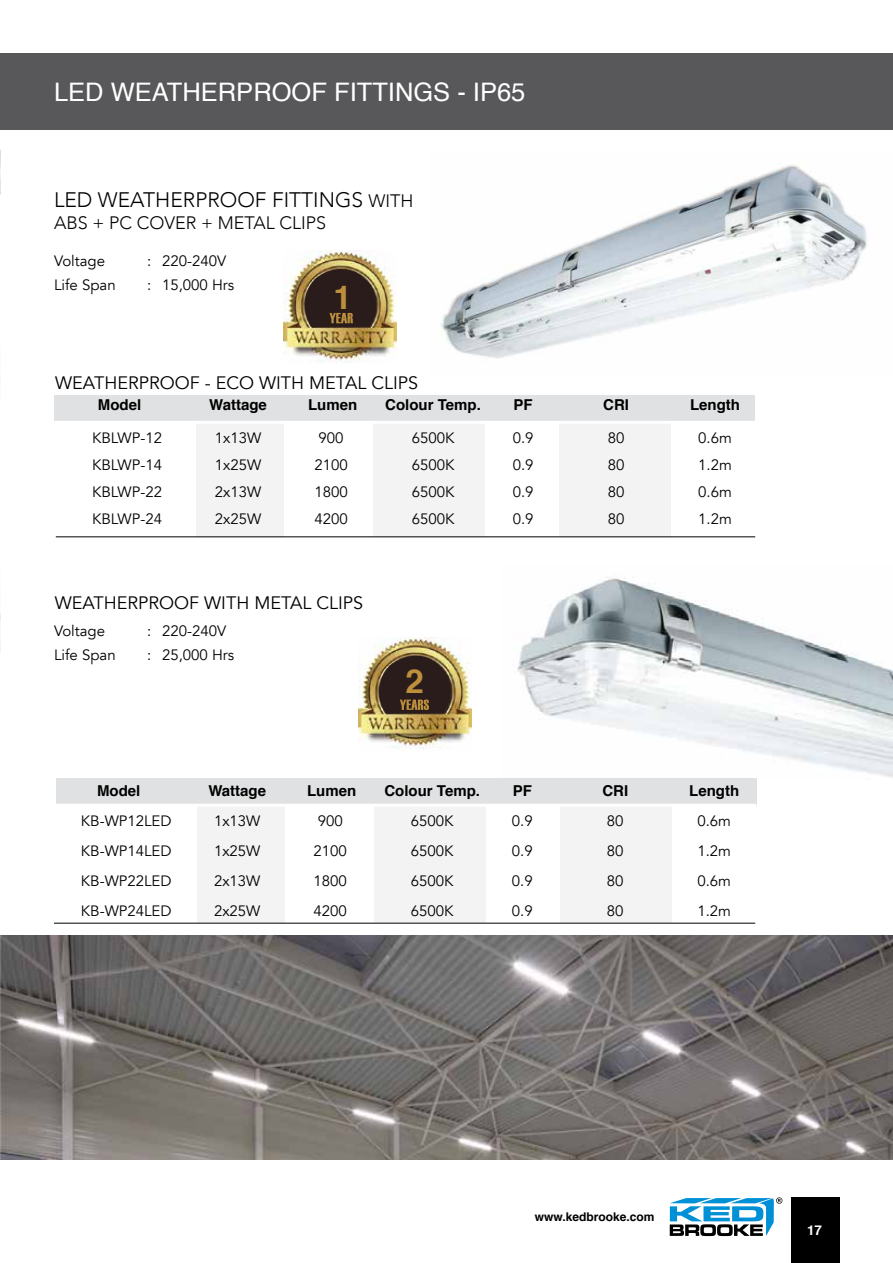
<style>
.page{position:relative;width:893px;height:1263px;background:#fff}
.page>*{position:absolute;margin:0;border:0;box-sizing:border-box;transform-origin:0 0}
.t1{font:700 33px "Helvetica";color:#bb8f3b}
.t2{font:25.5px "Helvetica";color:#fff}
.t3{font:300 21px "Avenir";color:#000}
.t4{font:18px "Avenir";color:#000}
.t5{font:300 18px "Avenir";color:#000}
.t6{font:15px "Avenir";color:#000}
.t7{font:700 15px "Helvetica";color:#000}
.t8{font:700 13.5px "Helvetica";color:#fff}
.t9{font:700 12px "Helvetica";color:#000}
.s1{font-size:18px}
</style>
<div class="page">
<div style="left:791px;top:1197px;width:49px;height:66px;background:#000"></div>
<svg style="left:670px;top:1197px;width:112px;height:39px"></svg>
<div style="left:0;top:53px;width:893px;height:77px;background:#58585a"></div>
<img style="left:358px;top:637px;width:113px;height:112px">
<img style="left:369px;top:646px;width:95px;height:67px">
<img style="left:0;top:614px;width:1px;height:38px">
<img style="left:517px;top:577px;width:376px;height:203px">
<img style="left:441px;top:163px;width:426px;height:195px">
<div style="left:55px;top:395px;width:700px;height:27px;background:#e0e1e2"></div>
<div style="left:56px;top:778px;width:700px;height:27px;background:#e0e1e2"></div>
<div style="left:196px;top:422px;width:88px;height:115px;background:#f3f3f3"></div>
<div style="left:197px;top:804px;width:88px;height:119px;background:#f3f3f3"></div>
<div style="left:373px;top:422px;width:111px;height:115px;background:#f3f3f3"></div>
<div style="left:374px;top:804px;width:111px;height:119px;background:#f3f3f3"></div>
<div style="left:559px;top:422px;width:112px;height:115px;background:#f3f3f3"></div>
<div style="left:561px;top:804px;width:111px;height:119px;background:#f3f3f3"></div>
<hr style="left:54px;top:421px;width:701px;height:3px;background:#fff">
<hr style="left:55px;top:804px;width:701px;height:3px;background:#fff">
<img style="left:0;top:935px;width:893px;height:225px">
<img style="left:284px;top:251px;width:112px;height:112px">
<img style="left:294px;top:259px;width:95px;height:68px">
<hr style="left:56px;top:536px;width:699px;height:1px;background:#000">
<hr style="left:54px;top:923px;width:701px;height:1px;background:#000">
<img style="left:0;top:149px;width:1px;height:46px">
<h2 class="t2" style="left:54px;top:73px;width:473px">LED WEATHERPROOF FITTINGS - IP65</h2>
<h3 class="t3" style="left:54px;top:187px;width:361px">LED WEATHERPROOF FITTINGS <span class="s1">WITH</span></h3>
<p class="t5" style="left:54px;top:212px;width:274px">ABS + PC COVER + METAL CLIPS</p>
<p class="t6" style="left:54px;top:252px;width:53px">Voltage</p>
<p class="t6" style="left:147px;top:252px;width:81px">: 220-240V</p>
<p class="t6" style="left:54px;top:276px;width:63px">Life Span</p>
<p class="t6" style="left:147px;top:276px;width:89px">: 15,000 Hrs</p>
<h1 class="t1" style="left:333px;top:271px;width:20px">1</h1>
<p class="t4" style="left:55px;top:372px;width:364px">WEATHERPROOF - ECO WITH METAL CLIPS</p>
<p class="t7" style="left:98px;top:393px;width:45px">Model</p>
<p class="t7" style="left:209px;top:393px;width:59px">Wattage</p>
<p class="t7" style="left:308px;top:393px;width:51px">Lumen</p>
<p class="t7" style="left:385px;top:393px;width:97px">Colour Temp.</p>
<p class="t7" style="left:513px;top:393px;width:21px">PF</p>
<p class="t7" style="left:603px;top:393px;width:27px">CRI</p>
<p class="t7" style="left:690px;top:393px;width:51px">Length</p>
<p class="t6" style="left:92px;top:429px;width:72px">KBLWP-12</p>
<p class="t6" style="left:215px;top:429px;width:48px">1x13W</p>
<p class="t6" style="left:319px;top:429px;width:27px">900</p>
<p class="t6" style="left:412px;top:429px;width:44px">6500K</p>
<p class="t6" style="left:513px;top:429px;width:22px">0.9</p>
<p class="t6" style="left:608px;top:429px;width:18px">80</p>
<p class="t6" style="left:698px;top:429px;width:35px">0.6m</p>
<p class="t6" style="left:92px;top:456px;width:72px">KBLWP-14</p>
<p class="t6" style="left:215px;top:456px;width:48px">1x25W</p>
<p class="t6" style="left:314px;top:456px;width:35px">2100</p>
<p class="t6" style="left:412px;top:456px;width:44px">6500K</p>
<p class="t6" style="left:513px;top:456px;width:22px">0.9</p>
<p class="t6" style="left:608px;top:456px;width:18px">80</p>
<p class="t6" style="left:698px;top:456px;width:35px">1.2m</p>
<p class="t6" style="left:92px;top:483px;width:72px">KBLWP-22</p>
<p class="t6" style="left:215px;top:483px;width:48px">2x13W</p>
<p class="t6" style="left:314px;top:483px;width:35px">1800</p>
<p class="t6" style="left:412px;top:483px;width:44px">6500K</p>
<p class="t6" style="left:513px;top:483px;width:22px">0.9</p>
<p class="t6" style="left:608px;top:483px;width:18px">80</p>
<p class="t6" style="left:698px;top:483px;width:35px">0.6m</p>
<p class="t6" style="left:92px;top:510px;width:72px">KBLWP-24</p>
<p class="t6" style="left:215px;top:510px;width:48px">2x25W</p>
<p class="t6" style="left:314px;top:510px;width:35px">4200</p>
<p class="t6" style="left:412px;top:510px;width:44px">6500K</p>
<p class="t6" style="left:513px;top:510px;width:22px">0.9</p>
<p class="t6" style="left:608px;top:510px;width:18px">80</p>
<p class="t6" style="left:698px;top:510px;width:35px">1.2m</p>
<p class="t4" style="left:55px;top:592px;width:310px">WEATHERPROOF WITH METAL CLIPS</p>
<p class="t6" style="left:54px;top:622px;width:53px">Voltage</p>
<p class="t6" style="left:147px;top:622px;width:81px">: 220-240V</p>
<p class="t6" style="left:54px;top:646px;width:63px">Life Span</p>
<p class="t6" style="left:147px;top:646px;width:89px">: 25,000 Hrs</p>
<h1 class="t1" style="left:405px;top:655px;width:20px">2</h1>
<p class="t7" style="left:97px;top:778px;width:45px">Model</p>
<p class="t7" style="left:208px;top:778px;width:59px">Wattage</p>
<p class="t7" style="left:307px;top:778px;width:51px">Lumen</p>
<p class="t7" style="left:384px;top:778px;width:97px">Colour Temp.</p>
<p class="t7" style="left:513px;top:778px;width:21px">PF</p>
<p class="t7" style="left:602px;top:778px;width:27px">CRI</p>
<p class="t7" style="left:689px;top:778px;width:51px">Length</p>
<p class="t6" style="left:81px;top:811px;width:92px">KB-WP12LED</p>
<p class="t6" style="left:214px;top:811px;width:48px">1x13W</p>
<p class="t6" style="left:318px;top:811px;width:27px">900</p>
<p class="t6" style="left:411px;top:811px;width:44px">6500K</p>
<p class="t6" style="left:512px;top:811px;width:22px">0.9</p>
<p class="t6" style="left:607px;top:811px;width:18px">80</p>
<p class="t6" style="left:697px;top:811px;width:35px">0.6m</p>
<p class="t6" style="left:81px;top:841px;width:92px">KB-WP14LED</p>
<p class="t6" style="left:214px;top:841px;width:48px">1x25W</p>
<p class="t6" style="left:314px;top:841px;width:35px">2100</p>
<p class="t6" style="left:411px;top:841px;width:44px">6500K</p>
<p class="t6" style="left:512px;top:841px;width:22px">0.9</p>
<p class="t6" style="left:607px;top:841px;width:18px">80</p>
<p class="t6" style="left:697px;top:841px;width:35px">1.2m</p>
<p class="t6" style="left:81px;top:871px;width:92px">KB-WP22LED</p>
<p class="t6" style="left:214px;top:871px;width:48px">2x13W</p>
<p class="t6" style="left:314px;top:871px;width:35px">1800</p>
<p class="t6" style="left:411px;top:871px;width:44px">6500K</p>
<p class="t6" style="left:512px;top:871px;width:22px">0.9</p>
<p class="t6" style="left:607px;top:871px;width:18px">80</p>
<p class="t6" style="left:697px;top:871px;width:35px">0.6m</p>
<p class="t6" style="left:81px;top:901px;width:92px">KB-WP24LED</p>
<p class="t6" style="left:214px;top:901px;width:48px">2x25W</p>
<p class="t6" style="left:314px;top:901px;width:35px">4200</p>
<p class="t6" style="left:411px;top:901px;width:44px">6500K</p>
<p class="t6" style="left:512px;top:901px;width:22px">0.9</p>
<p class="t6" style="left:607px;top:901px;width:18px">80</p>
<p class="t6" style="left:697px;top:901px;width:35px">1.2m</p>
<p class="t9" style="left:535px;top:1207px;width:121px">www.kedbrooke.com</p>
<p class="t8" style="left:807px;top:1219px;width:17px">17</p>
</div>
